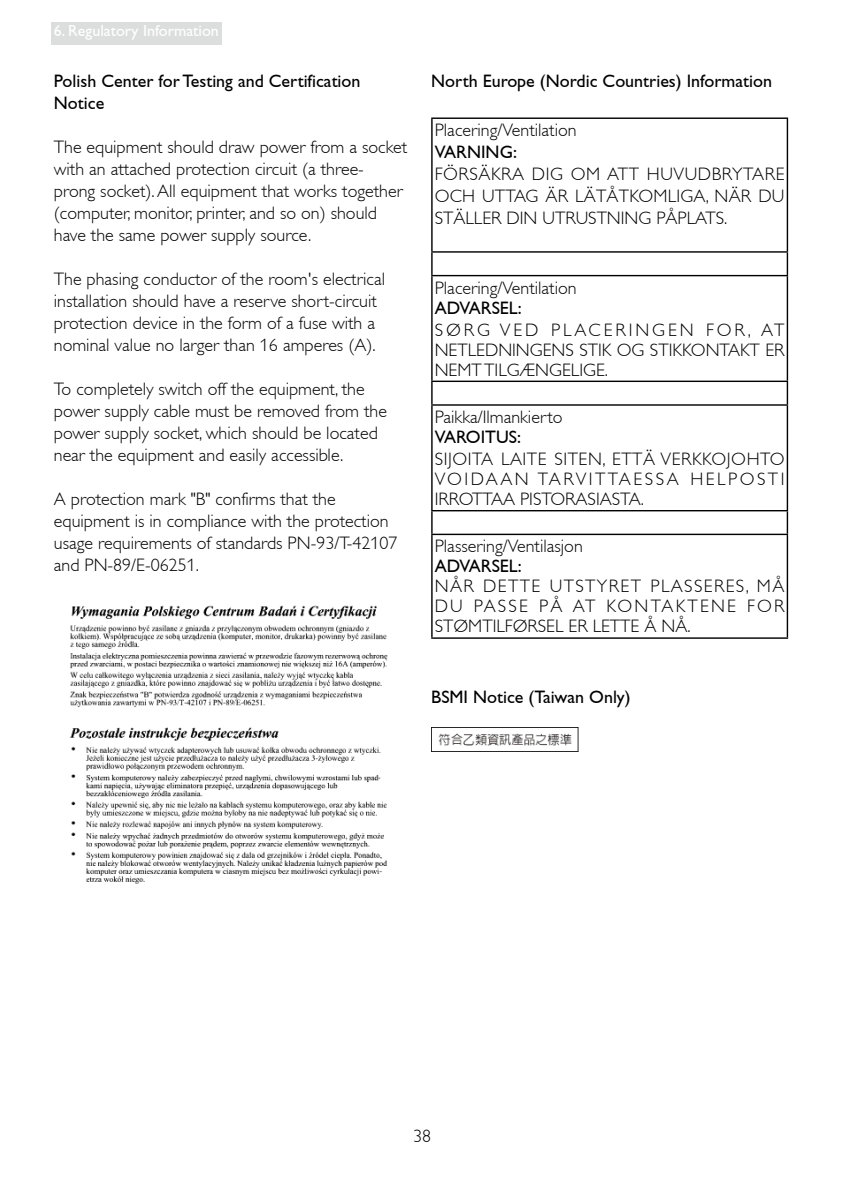
<style>
.page{position:relative;width:842px;height:1191px;background:#fff}
.page>*{position:absolute;margin:0;border:0;box-sizing:border-box;transform-origin:0 0}
.t1{font:300 18px/22px "Gill Alt One";color:#000}
.t2{font:18px/22px "Gill Alt One";color:#000}
.t3{font:16px "Gill Alt One";color:#fff}
</style>
<div class="page">
<div style="left:51px;top:22px;width:171px;height:22px;background:#dcdddd"></div>
<img style="left:69px;top:605px;width:319px;height:279px">
<hr style="left:431px;top:117px;width:357px;height:2px;background:#000">
<hr style="left:431px;top:119px;width:2px;height:132px;background:#000">
<hr style="left:787px;top:119px;width:1px;height:132px;background:#000">
<hr style="left:431px;top:251px;width:357px;height:2px;background:#000">
<hr style="left:431px;top:253px;width:2px;height:22px;background:#000">
<svg style="left:787px;top:253px;width:1px;height:22px"></svg>
<hr style="left:431px;top:275px;width:357px;height:1px;background:#000">
<hr style="left:431px;top:276px;width:2px;height:104px;background:#000">
<hr style="left:787px;top:276px;width:1px;height:104px;background:#000">
<hr style="left:431px;top:380px;width:357px;height:2px;background:#000">
<hr style="left:431px;top:382px;width:2px;height:22px;background:#000">
<svg style="left:787px;top:382px;width:1px;height:22px"></svg>
<hr style="left:431px;top:404px;width:357px;height:2px;background:#000">
<hr style="left:431px;top:406px;width:2px;height:104px;background:#000">
<hr style="left:787px;top:406px;width:1px;height:104px;background:#000">
<hr style="left:431px;top:510px;width:357px;height:1px;background:#000">
<hr style="left:431px;top:511px;width:2px;height:22px;background:#000">
<svg style="left:787px;top:511px;width:1px;height:22px"></svg>
<hr style="left:431px;top:533px;width:357px;height:2px;background:#000">
<hr style="left:431px;top:535px;width:2px;height:102px;background:#000">
<hr style="left:787px;top:535px;width:1px;height:102px;background:#000">
<hr style="left:431px;top:637px;width:357px;height:2px;background:#000">
<img style="left:431px;top:727px;width:147px;height:24px">
<p class="t3" style="left:54px;top:25px;width:167px">6. Regulatory Information</p>
<p class="t2" style="left:54px;top:72px;width:308px">Polish Center for Testing and Certification<br>Notice</p>
<p class="t1" style="left:54px;top:138px;width:355px">The equipment should draw power from a socket with an attached protection circuit (a three&shy;prong socket). All equipment that works together (computer, monitor, printer, and so on) should have the same power supply source.</p>
<p class="t1" style="left:54px;top:270px;width:333px">The phasing conductor of the room's electrical installation should have a reserve short-circuit protection device in the form of a fuse with a nominal value no larger than 16 amperes (A).</p>
<p class="t1" style="left:54px;top:380px;width:335px">To completely switch off the equipment, the power supply cable must be removed from the power supply socket, which should be located near the equipment and easily accessible.</p>
<p class="t1" style="left:54px;top:490px;width:345px">A protection mark "B" confirms that the equipment is in compliance with the protection usage requirements of standards PN-93/T-42107 and PN-89/E-06251.</p>
<p class="t2" style="left:431px;top:72px;width:342px">North Europe (Nordic Countries) Information</p>
<p class="t1" style="left:435px;top:121px;width:143px">Placering/Ventilation</p>
<p class="t2" style="left:435px;top:143px;width:84px">VARNING:</p>
<p class="t1" style="left:435px;top:165px;width:351px;text-align:justify">FÖRSÄKRA DIG OM ATT HUVUDBRYTARE OCH UTTAG ÄR LÄTÅTKOMLIGA, NÄR DU STÄLLER DIN UTRUSTNING PÅPLATS.</p>
<p class="t1" style="left:435px;top:278px;width:143px">Placering/Ventilation</p>
<p class="t2" style="left:435px;top:298px;width:88px">ADVARSEL:</p>
<p class="t1" style="left:435px;top:321px;width:351px;line-height:20px;text-align:justify">SØRG VED PLACERINGEN FOR, AT NETLEDNINGENS STIK OG STIKKONTAKT ER NEMT TILGÆNGELIGE.</p>
<p class="t1" style="left:435px;top:408px;width:129px">Paikka/Ilmankierto</p>
<p class="t2" style="left:435px;top:428px;width:88px">VAROITUS:</p>
<p class="t1" style="left:435px;top:451px;width:351px;line-height:20px;text-align:justify">SIJOITA LAITE SITEN, ETTÄ VERKKOJOHTO VOIDAAN TARVITTAESSA HELPOSTI IRROTTAA PISTORASIASTA.</p>
<p class="t1" style="left:435px;top:537px;width:150px">Plassering/Ventilasjon</p>
<p class="t2" style="left:435px;top:557px;width:88px">ADVARSEL:</p>
<p class="t1" style="left:435px;top:578px;width:351px;line-height:20px;text-align:justify">NÅR DETTE UTSTYRET PLASSERES, MÅ DU PASSE PÅ AT KONTAKTENE FOR STØMTILFØRSEL ER LETTE Å NÅ.</p>
<p class="t2" style="left:431px;top:688px;width:201px">BSMI Notice (Taiwan Only)</p>
<p class="t1" style="left:413px;top:1127px;width:19px">38</p>
</div>
